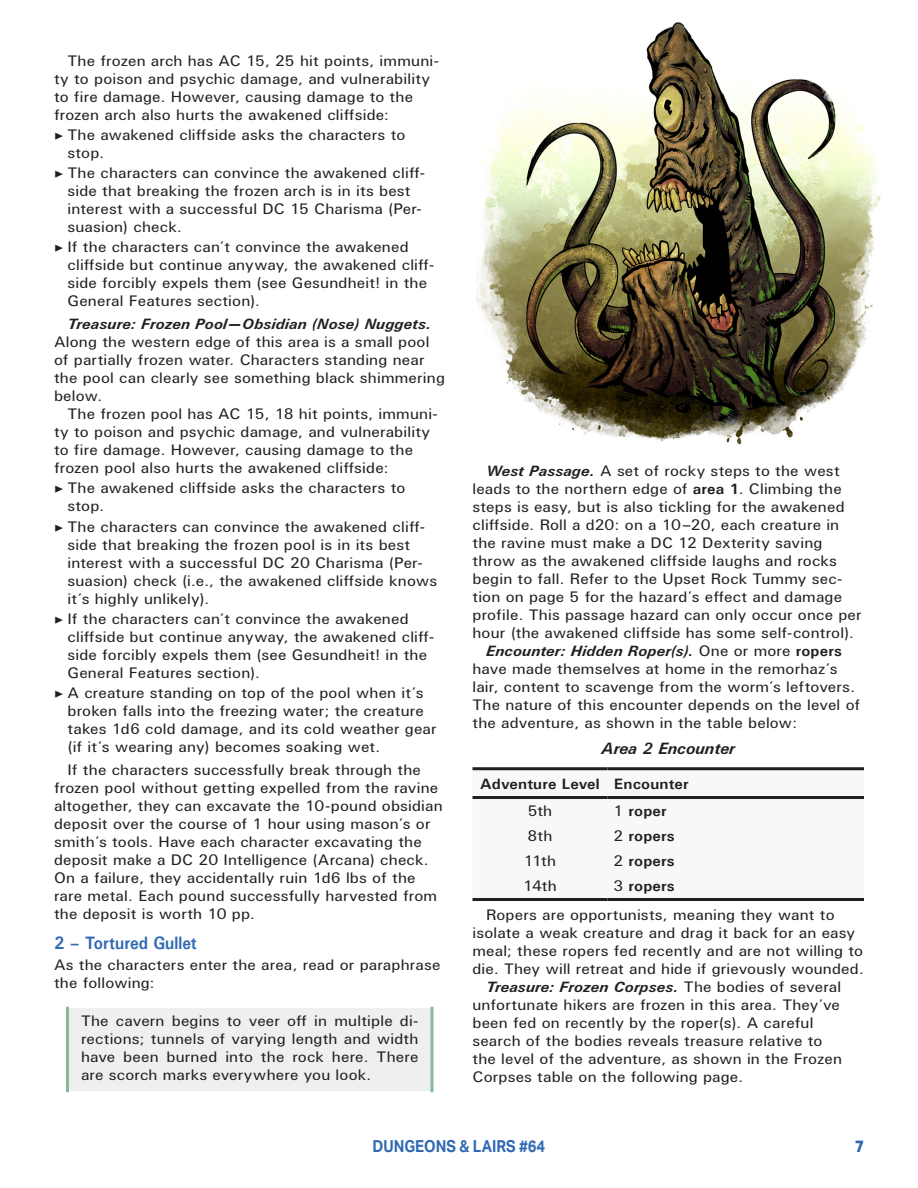
<style>
.page{position:relative;width:918px;height:1188px;background:#fff}
.page>*{position:absolute;margin:0;border:0;box-sizing:border-box;transform-origin:0 0}
.p_H4{font:700 18px "U001";color:#2f69b3;scale:.9 1}
.t1{font:700 16.5px "Aktiv Grotesk";color:#2f69b3;scale:.9 1}
.p_Table_Title{font:italic 700 16.5px "U001";color:#231f20}
.t2{font:800 16.5px "Aktiv Grotesk";color:#2f69b3;scale:.9 1}
.p_body{font:15px/18px "U001";letter-spacing:.01em;color:#231f20;scale:1.05 1}
.p_Boxed_Text{font:15px/18px "U001";letter-spacing:.01em;color:#231f20;text-align:justify;scale:1.05 1}
.p_body_no_indent{font:15px/18px "U001";letter-spacing:.01em;color:#231f20;scale:1.05 1}
.p_table_body{font:700 15px "U001";letter-spacing:.01em;color:#231f20;scale:1.05 1}
.p_table_header{font:700 15px "U001";letter-spacing:.01em;color:#231f20;scale:1.05 1}
.p_table_body-2{font:15px "U001";color:#231f20;scale:1.05 1}
.s1{font-family:"Minion Pro"}
.s2{font-weight:700;font-style:italic}
.s3{font-weight:700}
.s4{font-weight:400}
</style>
<div class="page">
<img style="left:477px;top:22px;width:404px;height:423px">
<div style="left:68px;top:1008px;width:364px;height:83px;background:#eef0f0"></div>
<hr style="left:66px;top:1008px;width:3px;height:83px;background:#85bc98">
<svg style="left:430px;top:1008px;width:4px;height:83px"></svg>
<svg style="left:472px;top:770px;width:392px;height:30px"></svg>
<hr style="left:472px;top:767px;width:136px;height:3px;background:#231f20">
<hr style="left:608px;top:767px;width:256px;height:3px;background:#231f20">
<hr style="left:472px;top:796px;width:136px;height:3px;background:#231f20">
<hr style="left:608px;top:796px;width:256px;height:3px;background:#231f20">
<hr style="left:472px;top:898px;width:136px;height:3px;background:#231f20">
<hr style="left:608px;top:898px;width:256px;height:3px;background:#231f20">
<p class="p_body" style="left:54px;top:51px;width:368px;text-indent:14px">The frozen arch has AC 15, 25 hit points, immuni&shy;ty to poison and psychic damage, and vulnerability to fire damage. However, causing damage to the frozen arch also hurts the awakened cliffside:</p>
<p class="p_body" style="left:68px;top:125px;width:323px;text-indent:-14px"><span class="s1">▶</span> The awakened cliffside asks the characters to stop.</p>
<p class="p_body" style="left:68px;top:163px;width:342px;text-indent:-14px"><span class="s1">▶</span> The characters can convince the awakened cliff&shy;side that breaking the frozen arch is in its best interest with a successful DC 15 Charisma (Per&shy;suasion) check.</p>
<p class="p_body" style="left:68px;top:237px;width:351px;text-indent:-14px"><span class="s1">▶</span> If the characters can’t convince the awakened cliffside but continue anyway, the awakened cliff&shy;side forcibly expels them (see Gesundheit! in the General Features section).</p>
<p class="p_body" style="left:54px;top:315px;width:374px;text-indent:14px"><span class="s2">Treasure: Frozen Pool—Obsidian (Nose) Nuggets.<br></span>Along the western edge of this area is a small pool of partially frozen water. Characters standing near the pool can clearly see something black shimmering below.</p>
<p class="p_body" style="left:54px;top:405px;width:367px;text-indent:14px">The frozen pool has AC 15, 18 hit points, immuni&shy;ty to poison and psychic damage, and vulnerability to fire damage. However, causing damage to the frozen pool also hurts the awakened cliffside:</p>
<p class="p_body" style="left:68px;top:479px;width:323px;text-indent:-14px"><span class="s1">▶</span> The awakened cliffside asks the characters to stop.</p>
<p class="p_body" style="left:68px;top:517px;width:354px;text-indent:-14px"><span class="s1">▶</span> The characters can convince the awakened cliff&shy;side that breaking the frozen pool is in its best interest with a successful DC 20 Charisma (Per&shy;suasion) check (i.e., the awakened cliffside knows it’s highly unlikely).</p>
<p class="p_body" style="left:68px;top:609px;width:351px;text-indent:-14px"><span class="s1">▶</span> If the characters can’t convince the awakened cliffside but continue anyway, the awakened cliff&shy;side forcibly expels them (see Gesundheit! in the General Features section).</p>
<p class="p_body" style="left:68px;top:683px;width:353px;text-indent:-14px"><span class="s1">▶</span> A creature standing on top of the pool when it’s broken falls into the freezing water; the creature takes 1d6 cold damage, and its cold weather gear (if it’s wearing any) becomes soaking wet.</p>
<p class="p_body" style="left:54px;top:761px;width:372px;text-indent:14px">If the characters successfully break through the frozen pool without getting expelled from the ravine altogether, they can excavate the 10-pound obsidian deposit over the course of 1 hour using mason’s or smith’s tools. Have each character excavating the deposit make a DC 20 Intelligence (Arcana) check.<br>On a failure, they accidentally ruin 1d6 lbs of the rare metal. Each pound successfully harvested from the deposit is worth 10 pp.</p>
<p class="p_H4" style="left:54px;top:931px;width:160px">2 – Tortured Gullet</p>
<p class="p_body_no_indent" style="left:54px;top:956px;width:370px">As the characters enter the area, read or paraphrase the following:</p>
<p class="p_Boxed_Text" style="left:81px;top:1012px;width:323px">The cavern begins to veer off in multiple di&shy;rections; tunnels of varying length and width have been burned into the rock here. There are scorch marks everywhere you look.</p>
<p class="p_body" style="left:472px;top:462px;width:372px;text-indent:14px"><span class="s2">West Passage.</span> A set of rocky steps to the west leads to the northern edge of <span class="s3">area 1</span>. Climbing the steps is easy, but is also tickling for the awakened cliffside. Roll a d20: on a 10–20, each creature in the ravine must make a DC 12 Dexterity saving throw as the awakened cliffside laughs and rocks begin to fall. Refer to the Upset Rock Tummy sec&shy;tion on page 5 for the hazard’s effect and damage profile. This passage hazard can only occur once per hour (the awakened cliffside has some self-control).</p>
<p class="p_body" style="left:472px;top:642px;width:371px;text-indent:14px"><span class="s2">Encounter: Hidden Roper(s).</span> One or more <span class="s3">ropers </span>have made themselves at home in the remorhaz’s lair, content to scavenge from the worm’s leftovers.<br>The nature of this encounter depends on the level of the adventure, as shown in the table below:</p>
<p class="p_Table_Title" style="left:602px;top:738px;width:135px">Area 2 Encounter</p>
<p class="p_table_header" style="left:480px;top:774px;width:115px">Adventure Level</p>
<p class="p_table_header" style="left:614px;top:774px;width:72px">Encounter</p>
<p class="p_table_body-2" style="left:528px;top:801px;width:25px">5th</p>
<p class="p_table_body" style="left:614px;top:801px;width:52px"><span class="s4">1</span> roper</p>
<p class="p_table_body-2" style="left:528px;top:826px;width:25px">8th</p>
<p class="p_table_body" style="left:614px;top:826px;width:60px"><span class="s4">2</span> ropers</p>
<p class="p_table_body-2" style="left:524px;top:851px;width:32px">11th</p>
<p class="p_table_body" style="left:614px;top:851px;width:60px"><span class="s4">2</span> ropers</p>
<p class="p_table_body-2" style="left:523px;top:876px;width:33px">14th</p>
<p class="p_table_body" style="left:614px;top:876px;width:60px"><span class="s4">3</span> ropers</p>
<p class="p_body" style="left:472px;top:905px;width:374px;text-indent:14px">Ropers are opportunists, meaning they want to isolate a weak creature and drag it back for an easy meal; these ropers fed recently and are not willing to die. They will retreat and hide if grievously wounded.</p>
<p class="p_body" style="left:472px;top:977px;width:354px;text-indent:14px"><span class="s2">Treasure: Frozen Corpses.</span> The bodies of several unfortunate hikers are frozen in this area. They’ve been fed on recently by the roper(s). A careful search of the bodies reveals treasure relative to the level of the adventure, as shown in the Frozen Corpses table on the following page.</p>
<p class="t1" style="left:373px;top:1137px;width:193px">DUNGEONS &amp; LAIRS #64</p>
<p class="t2" style="left:855px;top:1137px;width:11px">7</p>
</div>
